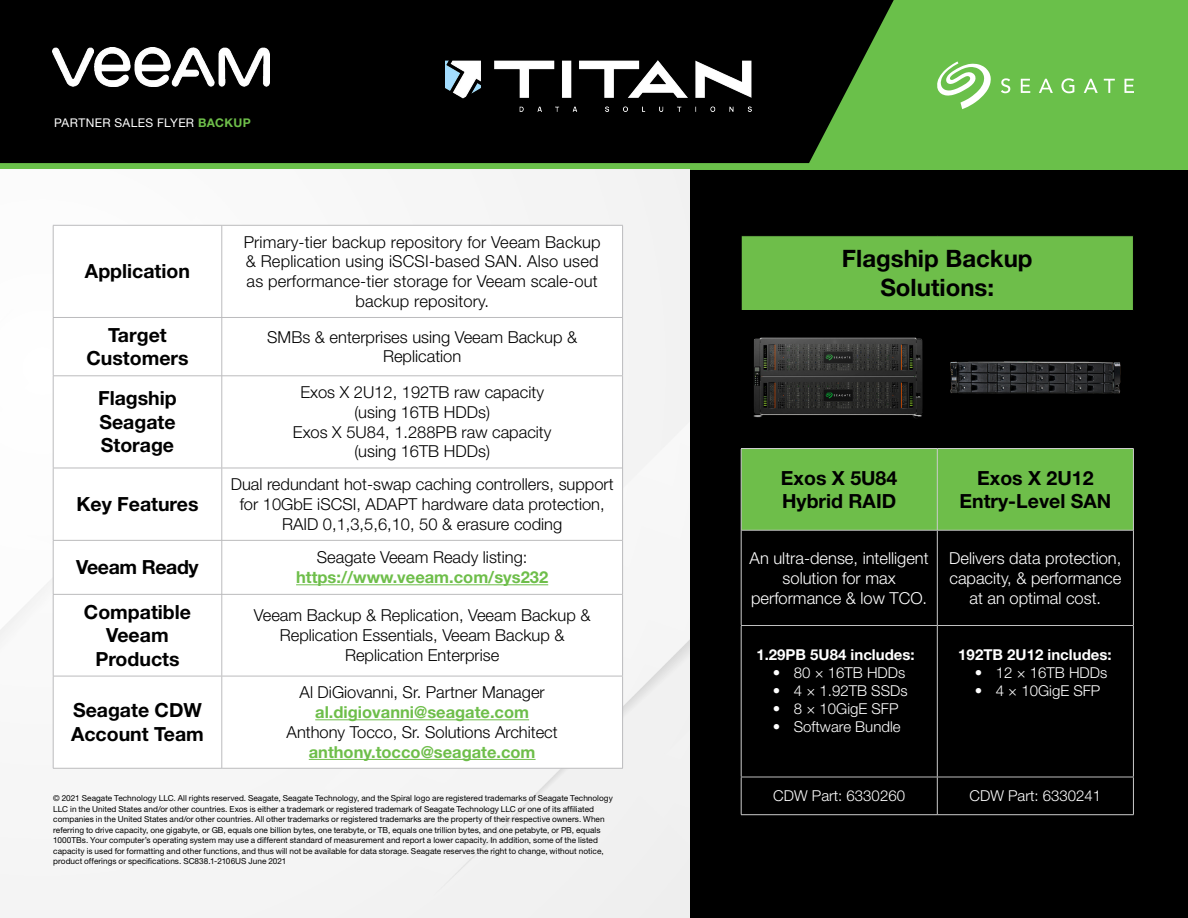
<style>
.page{position:relative;width:1188px;height:918px;background:#000}
.page>*{position:absolute;margin:0;border:0;box-sizing:border-box;transform-origin:0 0}
.t1{font:700 24px/28.8px "Helvetica Neue LT Std";color:#000;text-align:center}
.t2{font:700 19.5px/23.4px "Helvetica Neue LT Std";color:#000;text-align:center}
.t3{font:700 19.5px "Helvetica Neue LT Std";letter-spacing:-.02em;color:#000}
.t4{font:300 16.5px/19.8px "Helvetica Neue LT Std";color:#000;text-align:center}
.t5{font:300 16.5px/19.8px "Helvetica Neue LT Std";color:#fff;text-align:center}
.t6{font:700 16.5px "Helvetica Neue LT Std";color:#6ebe4a}
.t7{font:300 15px "Helvetica Neue LT Std";color:#fff}
.t8{font:700 15px "Helvetica Neue LT Std";color:#fff}
.t9{font:12px "Helvetica Neue LT Std";letter-spacing:.03em;color:#fff}
.t10{font:8.25px/10.5px "Helvetica Neue LT Std";color:#000}
.s1{font-weight:700;color:#6ebe4a}
</style>
<div class="page">
<div style="left:0;top:0;width:1188px;height:170px;background:#6ac04a"></div>
<div style="left:0;top:0;width:894px;height:163px;background:#000"></div>
<svg style="left:1001px;top:78px;width:9px;height:15px"></svg>
<svg style="left:1021px;top:79px;width:9px;height:14px"></svg>
<svg style="left:1039px;top:79px;width:14px;height:14px"></svg>
<svg style="left:1061px;top:78px;width:13px;height:15px"></svg>
<svg style="left:1084px;top:79px;width:14px;height:14px"></svg>
<svg style="left:1104px;top:79px;width:11px;height:14px"></svg>
<svg style="left:1124px;top:79px;width:10px;height:14px"></svg>
<svg style="left:937px;top:61px;width:54px;height:48px"></svg>
<img style="left:53px;top:47px;width:216px;height:39px">
<img style="left:0;top:170px;width:690px;height:748px">
<div style="left:742px;top:236px;width:391px;height:74px;background:#6ebe4a"></div>
<svg style="left:742px;top:449px;width:391px;height:365px"></svg>
<hr style="left:741px;top:530px;width:196px;height:1px;background:#bfbfbf">
<hr style="left:741px;top:625px;width:196px;height:1px;background:#bfbfbf">
<hr style="left:741px;top:777px;width:196px;height:1px;background:#bfbfbf">
<hr style="left:938px;top:530px;width:195px;height:1px;background:#bfbfbf">
<hr style="left:937px;top:625px;width:197px;height:1px;background:#bfbfbf">
<hr style="left:937px;top:777px;width:197px;height:1px;background:#bfbfbf">
<hr style="left:741px;top:448px;width:197px;height:1px;background:#ccc">
<hr style="left:937px;top:449px;width:1px;height:81px;background:#ccc">
<hr style="left:937px;top:530px;width:1px;height:95px;background:#ccc">
<hr style="left:937px;top:777px;width:1px;height:38px;background:#ccc">
<hr style="left:741px;top:449px;width:1px;height:81px;background:#ccc">
<hr style="left:1133px;top:449px;width:1px;height:81px;background:#ccc">
<hr style="left:741px;top:530px;width:1px;height:95px;background:#ccc">
<hr style="left:1133px;top:530px;width:1px;height:95px;background:#ccc">
<hr style="left:741px;top:777px;width:1px;height:38px;background:#ccc">
<hr style="left:1133px;top:777px;width:1px;height:38px;background:#ccc">
<hr style="left:741px;top:814px;width:196px;height:1px;background:#ccc">
<hr style="left:938px;top:448px;width:196px;height:1px;background:#ccc">
<hr style="left:937px;top:626px;width:1px;height:151px;background:#ccc">
<hr style="left:741px;top:626px;width:1px;height:151px;background:#ccc">
<hr style="left:1133px;top:626px;width:1px;height:151px;background:#ccc">
<hr style="left:937px;top:814px;width:197px;height:1px;background:#ccc">
<img style="left:753px;top:337px;width:170px;height:81px">
<img style="left:950px;top:361px;width:171px;height:33px">
<div style="left:54px;top:226px;width:568px;height:542px;background:#fff"></div>
<hr style="left:53px;top:225px;width:169px;height:1px;background:#bbbbbd">
<hr style="left:53px;top:226px;width:1px;height:91px;background:#bbbbbd">
<hr style="left:221px;top:226px;width:1px;height:91px;background:#bbbbbd">
<hr style="left:622px;top:226px;width:1px;height:91px;background:#bbbbbd">
<hr style="left:53px;top:317px;width:169px;height:1px;background:#bbbbbd">
<hr style="left:53px;top:376px;width:169px;height:1px;background:#bbbbbd">
<hr style="left:53px;top:376px;width:1px;height:92px;background:#bbbbbd">
<hr style="left:221px;top:376px;width:1px;height:92px;background:#bbbbbd">
<hr style="left:622px;top:376px;width:1px;height:92px;background:#bbbbbd">
<hr style="left:53px;top:468px;width:169px;height:1px;background:#bbbbbd">
<hr style="left:53px;top:468px;width:1px;height:72px;background:#bbbbbd">
<hr style="left:221px;top:468px;width:1px;height:72px;background:#bbbbbd">
<hr style="left:622px;top:468px;width:1px;height:72px;background:#bbbbbd">
<hr style="left:53px;top:540px;width:169px;height:1px;background:#bbbbbd">
<hr style="left:53px;top:594px;width:169px;height:1px;background:#bbbbbd">
<hr style="left:53px;top:595px;width:1px;height:81px;background:#bbbbbd">
<hr style="left:221px;top:595px;width:1px;height:81px;background:#bbbbbd">
<hr style="left:622px;top:595px;width:1px;height:81px;background:#bbbbbd">
<hr style="left:53px;top:676px;width:169px;height:1px;background:#bbbbbd">
<hr style="left:53px;top:676px;width:1px;height:92px;background:#bbbbbd">
<hr style="left:221px;top:676px;width:1px;height:92px;background:#bbbbbd">
<hr style="left:53px;top:768px;width:169px;height:1px;background:#bbbbbd">
<hr style="left:222px;top:225px;width:401px;height:1px;background:#bbbbbd">
<hr style="left:53px;top:318px;width:1px;height:58px;background:#bbbbbd">
<hr style="left:221px;top:317px;width:402px;height:1px;background:#bbbbbd">
<hr style="left:221px;top:318px;width:1px;height:58px;background:#bbbbbd">
<hr style="left:622px;top:318px;width:1px;height:58px;background:#bbbbbd">
<hr style="left:221px;top:376px;width:402px;height:1px;background:#bbbbbd">
<hr style="left:222px;top:468px;width:400px;height:1px;background:#bbbbbd">
<hr style="left:53px;top:541px;width:1px;height:53px;background:#bbbbbd">
<hr style="left:221px;top:540px;width:402px;height:1px;background:#bbbbbd">
<hr style="left:221px;top:541px;width:1px;height:53px;background:#bbbbbd">
<hr style="left:622px;top:541px;width:1px;height:53px;background:#bbbbbd">
<hr style="left:221px;top:594px;width:402px;height:1px;background:#bbbbbd">
<hr style="left:222px;top:676px;width:401px;height:1px;background:#bbbbbd">
<hr style="left:622px;top:676px;width:1px;height:92px;background:#bbbbbd">
<hr style="left:222px;top:768px;width:401px;height:1px;background:#bbbbbd">
<hr style="left:296px;top:584px;width:252px;height:1px;background:#6ebe4a">
<hr style="left:315px;top:719px;width:214px;height:1px;background:#6ebe4a">
<hr style="left:309px;top:759px;width:227px;height:1px;background:#6ebe4a">
<img style="left:445px;top:61px;width:307px;height:51px">
<h3 class="t9" style="left:54px;top:116px;width:198px">PARTNER SALES FLYER <span class="s1">BACKUP</span></h3>
<h2 class="t2" style="left:85px;top:259px;width:107px">Application</h2>
<h3 class="t4" style="left:244px;top:231px;width:358px">Primary-tier backup repository for Veeam Backup &amp; Replication using iSCSI-based SAN. Also used as performance-tier storage for Veeam scale-out backup repository.</h3>
<h2 class="t2" style="left:86px;top:323px;width:104px">Target<br>Customers</h2>
<h3 class="t4" style="left:267px;top:327px;width:311px">SMBs &amp; enterprises using Veeam Backup &amp;<br>Replication</h3>
<h2 class="t2" style="left:98px;top:386px;width:80px;text-align:justify">Flagship Seagate Storage</h2>
<h3 class="t4" style="left:293px;top:382px;width:260px">Exos X 2U12, 192TB raw capacity (using 16TB HDDs)<br>Exos X 5U84, 1.288PB raw capacity (using 16TB HDDs)</h3>
<h2 class="t2" style="left:76px;top:492px;width:124px">Key Features</h2>
<h3 class="t4" style="left:231px;top:474px;width:384px">Dual redundant hot-swap caching controllers, support for 10GbE iSCSI, ADAPT hardware data protection,<br>RAID 0,1,3,5,6,10, 50 &amp; erasure coding</h3>
<h2 class="t3" style="left:76px;top:555px;width:124px">Veeam Ready</h2>
<h3 class="t4" style="left:317px;top:547px;width:212px">Seagate Veeam Ready listing:</h3>
<h3 class="t6" style="left:296px;top:567px;width:254px">https://www.veeam.com/sys232</h3>
<h2 class="t2" style="left:84px;top:600px;width:109px">Compatible<br>Veeam<br>Products</h2>
<h3 class="t4" style="left:254px;top:605px;width:338px">Veeam Backup &amp; Replication, Veeam Backup &amp;<br>Replication Essentials, Veeam Backup &amp;<br>Replication Enterprise</h3>
<h2 class="t2" style="left:71px;top:698px;width:134px;text-align:left">Seagate CDW<br>Account Team</h2>
<h3 class="t4" style="left:300px;top:682px;width:247px">Al DiGiovanni, Sr. Partner Manager</h3>
<h3 class="t6" style="left:315px;top:702px;width:215px">al.digiovanni@seagate.com</h3>
<h3 class="t4" style="left:287px;top:722px;width:273px">Anthony Tocco, Sr. Solutions Architect</h3>
<h3 class="t6" style="left:309px;top:742px;width:228px">anthony.tocco@seagate.com</h3>
<p class="t10" style="left:53px;top:793px;width:561px">© 2021 Seagate Technology LLC. All rights reserved. Seagate, Seagate Technology, and the Spiral logo are registered trademarks of Seagate Technology LLC in the United States and/or other countries. Exos is either a trademark or registered trademark of Seagate Technology LLC or one of its affiliated companies in the United States and/or other countries. All other trademarks or registered trademarks are the property of their respective owners. When referring to drive capacity, one gigabyte, or GB, equals one billion bytes, one terabyte, or TB, equals one trillion bytes, and one petabyte, or PB, equals 1000TBs. Your computer’s operating system may use a different standard of measurement and report a lower capacity. In addition, some of the listed capacity is used for formatting and other functions, and thus will not be available for data storage. Seagate reserves the right to change, without notice, product offerings or specifications. SC838.1-2106US June 2021</p>
<h1 class="t1" style="left:842px;top:244px;width:192px">Flagship Backup<br>Solutions:</h1>
<h2 class="t2" style="left:781px;top:466px;width:118px;text-align:left">Exos X 5U84<br>Hybrid RAID</h2>
<h2 class="t2" style="left:960px;top:466px;width:153px">Exos X 2U12<br>Entry-Level SAN</h2>
<h3 class="t5" style="left:750px;top:548px;width:181px">An ultra-dense, intelligent solution for max performance &amp; low TCO.</h3>
<h3 class="t5" style="left:949px;top:548px;width:174px">Delivers data protection, capacity, &amp; performance at an optimal cost.</h3>
<h3 class="t8" style="left:756px;top:646px;width:160px">1.29PB 5U84 includes:</h3>
<h3 class="t7" style="left:773px;top:664px;width:134px">• 80 × 16TB HDDs</h3>
<h3 class="t7" style="left:773px;top:682px;width:136px">• 4 × 1.92TB SSDs</h3>
<h3 class="t7" style="left:773px;top:700px;width:127px">• 8 × 10GigE SFP</h3>
<h3 class="t7" style="left:773px;top:718px;width:129px">• Software Bundle</h3>
<h3 class="t8" style="left:958px;top:646px;width:155px">192TB 2U12 includes:</h3>
<h3 class="t7" style="left:975px;top:664px;width:134px">• 12 × 16TB HDDs</h3>
<h3 class="t7" style="left:975px;top:682px;width:127px">• 4 × 10GigE SFP</h3>
<h3 class="t7" style="left:773px;top:787px;width:133px">CDW Part: 6330260</h3>
<h3 class="t7" style="left:970px;top:787px;width:133px">CDW Part: 6330241</h3>
</div>
